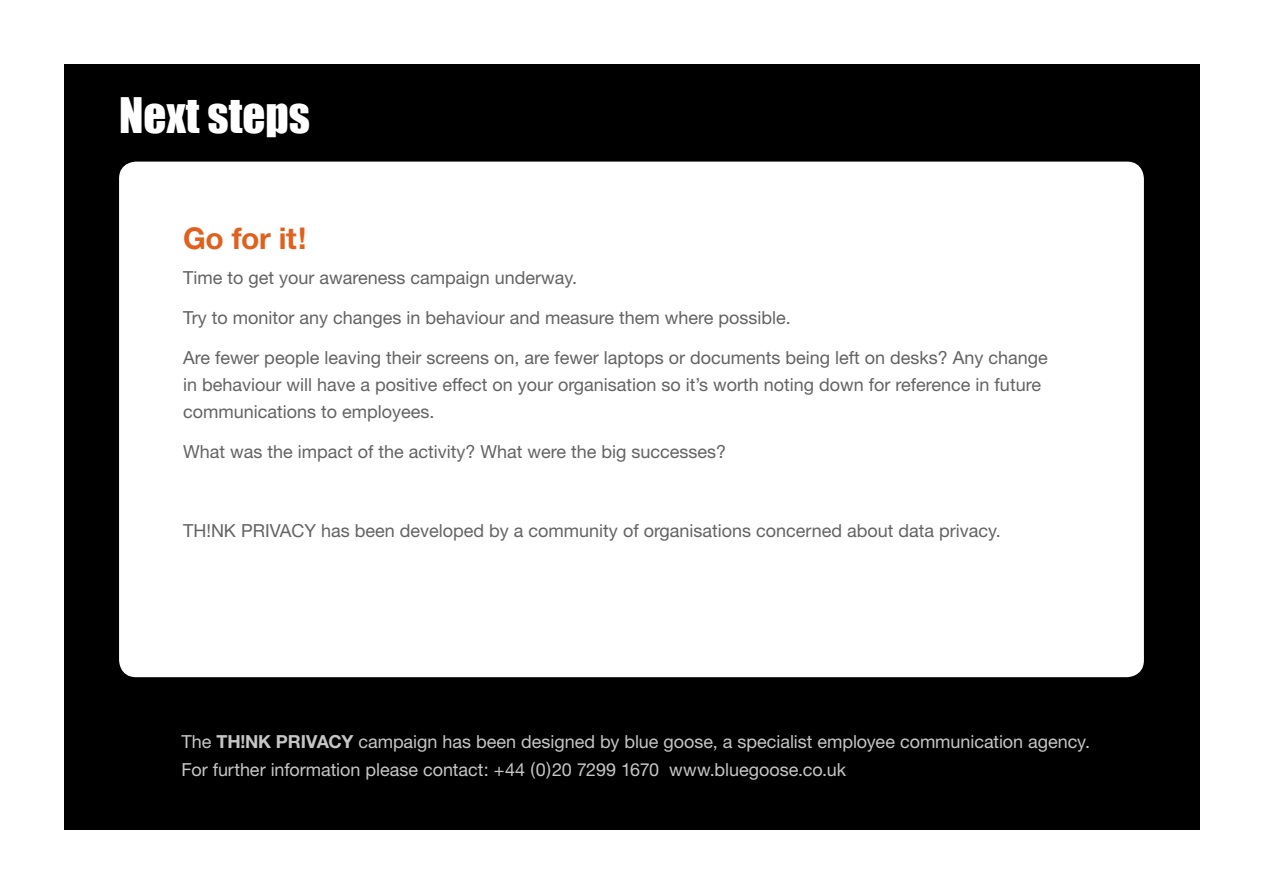
<style>
.page{position:relative;width:1263px;height:893px;background:#fff}
.page>*{position:absolute;margin:0;border:0;box-sizing:border-box;transform-origin:0 0}
.t1{font:45px "Impact";color:#fff}
.t2{font:700 30px "Helvetica Neue";color:#e0601e}
.t3{font:18px/27px "Helvetica Neue";color:#646363}
.t4{font:18px/28.5px "Helvetica Neue";letter-spacing:-.005em;color:#c6c6c6}
.s1{font-weight:700}
</style>
<div class="page">
<div style="left:64px;top:64px;width:1135px;height:765px;background:#000"></div>
<div style="left:119px;top:162px;width:1025px;height:515px;background:#fff;border-radius:17px"></div>
<h1 class="t1" style="left:119px;top:81px;width:193px">Next steps</h1>
<h2 class="t2" style="left:183px;top:220px;width:125px">GO FOR IT!</h2>
<p class="t3" style="left:183px;top:264px;width:396px">Time to get your awareness campaign underway.</p>
<p class="t3" style="left:183px;top:304px;width:609px">Try to monitor any changes in behaviour and measure them where possible.</p>
<p class="t3" style="left:183px;top:344px;width:866px">Are fewer people leaving their screens on, are fewer laptops or documents being left on desks? Any change in behaviour will have a positive effect on your organisation so it’s worth noting down for reference in future communications to employees.</p>
<p class="t3" style="left:183px;top:437px;width:545px">What was the impact of the activity? What were the big successes?</p>
<p class="t3" style="left:183px;top:517px;width:819px">TH!NK PRIVACY has been developed by a community of organisations concerned about data privacy.</p>
<p class="t4" style="left:181px;top:727px;width:910px">The <span class="s1">TH!NK PRIVACY</span> campaign has been designed by blue goose, a specialist employee communication agency.<br>For further information please contact: +44 (0)20 7299 1670 www.bluegoose.co.uk</p>
</div>
